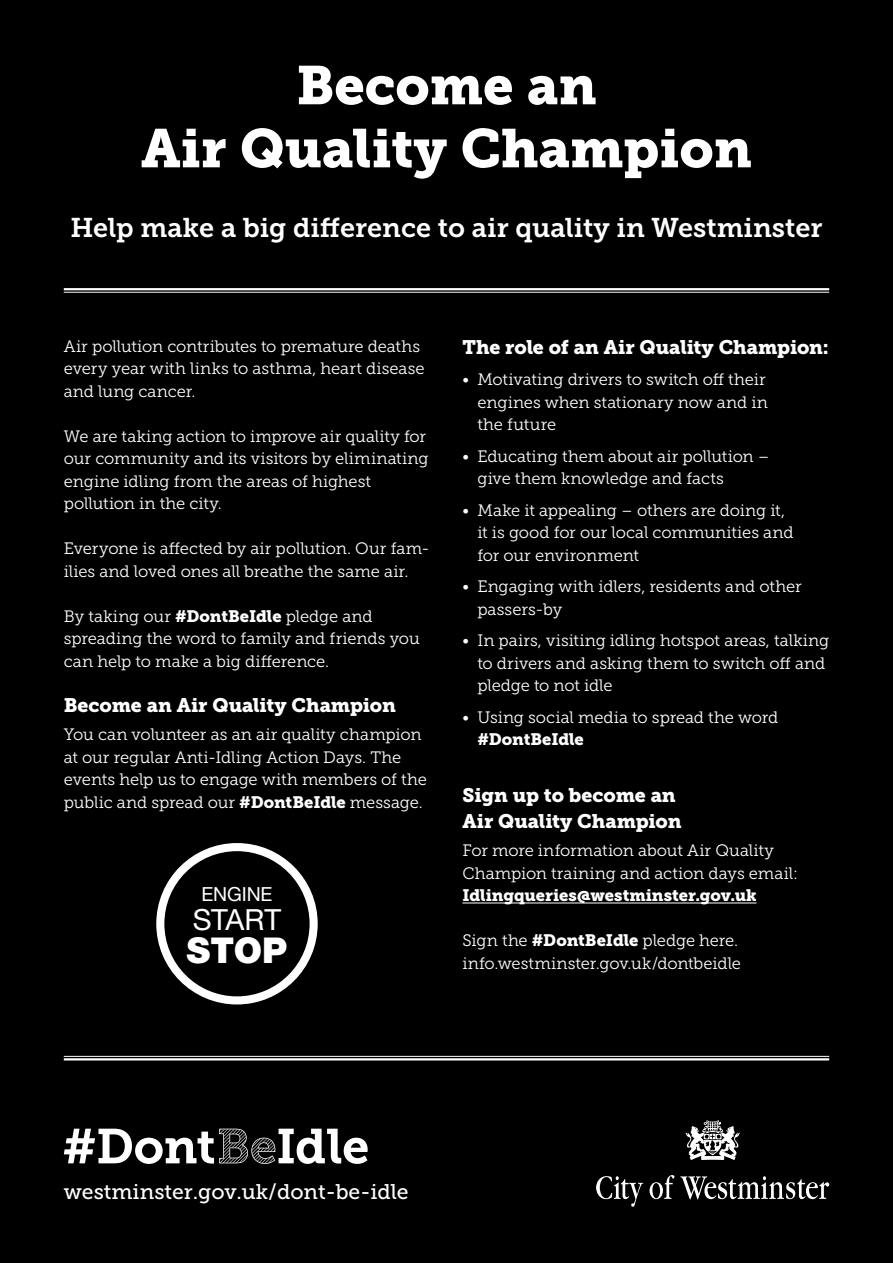
<style>
.page{position:relative;width:893px;height:1263px;background:#000}
.page>*{position:absolute;margin:0;border:0;box-sizing:border-box;transform-origin:0 0}
.t1{font:54px/63px "Museo Slab 900";color:#fff;text-align:center}
.t2{font:900 35.7px "Helvetica Neue LT Std";color:#fff}
.t3{font:29.1px "Helvetica Neue LT Std";letter-spacing:-.01em;color:#fff}
.t4{font:27px "Museo Slab 700";color:#fff}
.t5{font:21.15px "Museo Slab 500";color:#fff}
.t6{font:19.5px/25.5px "Museo Slab 900";letter-spacing:-.005em;color:#fff}
.t7{font:19.5px "Helvetica Neue LT Std";letter-spacing:-.005em;color:#fff}
.t8{font:16.5px/22.5px "Museo Slab 300";letter-spacing:-.005em;color:#fff}
.t9{font:16.5px "Museo Slab 900";letter-spacing:-.005em;color:#fff}
.s1{font-family:"Museo Slab 900"}
</style>
<div class="page">
<svg style="left:596px;top:1176px;width:47px;height:30px"></svg>
<svg style="left:680px;top:1176px;width:149px;height:23px"></svg>
<svg style="left:649px;top:1175px;width:25px;height:24px"></svg>
<svg style="left:685px;top:1120px;width:55px;height:40px"></svg>
<svg style="left:64px;top:1129px;width:304px;height:35px"></svg>
<hr style="left:462px;top:902px;width:295px;height:1px;background:#fff">
<hr style="left:64px;top:288px;width:765px;height:2px;background:#fff">
<hr style="left:64px;top:292px;width:765px;height:1px;background:#fff">
<hr style="left:64px;top:1056px;width:765px;height:1px;background:#fff">
<hr style="left:64px;top:1058px;width:765px;height:2px;background:#fff">
<div style="left:156px;top:843px;width:162px;height:161px;border:8px solid #fff;border-radius:50%"></div>
<h1 class="t1" style="left:141px;top:54px;width:612px">Become an<br>Air Quality Champion</h1>
<h3 class="t4" style="left:70px;top:212px;width:754px">Help make a big difference to air quality in Westminster</h3>
<p class="t8" style="left:64px;top:335px;width:362px">Air pollution contributes to premature deaths every year with links to asthma, heart disease and lung cancer.</p>
<p class="t8" style="left:64px;top:425px;width:366px">We are taking action to improve air quality for our community and its visitors by eliminating engine idling from the areas of highest pollution in the city.</p>
<p class="t8" style="left:64px;top:537px;width:367px">Everyone is affected by air pollution. Our fam&shy;ilies and loved ones all breathe the same air.</p>
<p class="t8" style="left:64px;top:605px;width:357px">By taking our <span class="s1">#DontBeIdle</span> pledge and spreading the word to family and friends you can help to make a big difference.</p>
<p class="t6" style="left:64px;top:692px;width:334px">Become an Air Quality Champion</p>
<p class="t8" style="left:64px;top:723px;width:364px">You can volunteer as an air quality champion at our regular Anti-Idling Action Days. The events help us to engage with members of the public and spread our <span class="s1">#DontBeIdle</span> message.</p>
<p class="t7" style="left:201px;top:882px;width:73px">ENGINE</p>
<h3 class="t3" style="left:193px;top:902px;width:90px">START</h3>
<h2 class="t2" style="left:187px;top:928px;width:102px">STOP</h2>
<p class="t6" style="left:462px;top:334px;width:368px">The role of an Air Quality Champion:</p>
<p class="t8" style="left:477px;top:368px;width:292px;text-indent:-15px">• Motivating drivers to switch off their engines when stationary now and in the future</p>
<p class="t8" style="left:477px;top:445px;width:294px;text-indent:-15px">• Educating them about air pollution – give them knowledge and facts</p>
<p class="t8" style="left:477px;top:499px;width:318px;text-indent:-15px">• Make it appealing – others are doing it, it is good for our local communities and for our environment</p>
<p class="t8" style="left:477px;top:575px;width:326px;text-indent:-15px">• Engaging with idlers, residents and other passers-by</p>
<p class="t8" style="left:477px;top:629px;width:353px;text-indent:-15px">• In pairs, visiting idling hotspot areas, talking to drivers and asking them to switch off and pledge to not idle</p>
<p class="t8" style="left:462px;top:706px;width:317px">• Using social media to spread the word</p>
<p class="t9" style="left:477px;top:730px;width:108px">#DontBeIdle</p>
<p class="t6" style="left:462px;top:783px;width:221px">Sign up to become an<br>Air Quality Champion</p>
<p class="t8" style="left:462px;top:839px;width:337px">For more information about Air Quality<br>Champion training and action days email:</p>
<p class="t9" style="left:462px;top:886px;width:296px">Idlingqueries@westminster.gov.uk</p>
<p class="t8" style="left:462px;top:929px;width:280px">Sign the <span class="s1">#DontBeIdle</span> pledge here. info.westminster.gov.uk/dontbeidle</p>
<p class="t5" style="left:64px;top:1180px;width:346px">westminster.gov.uk/dont-be-idle</p>
</div>
